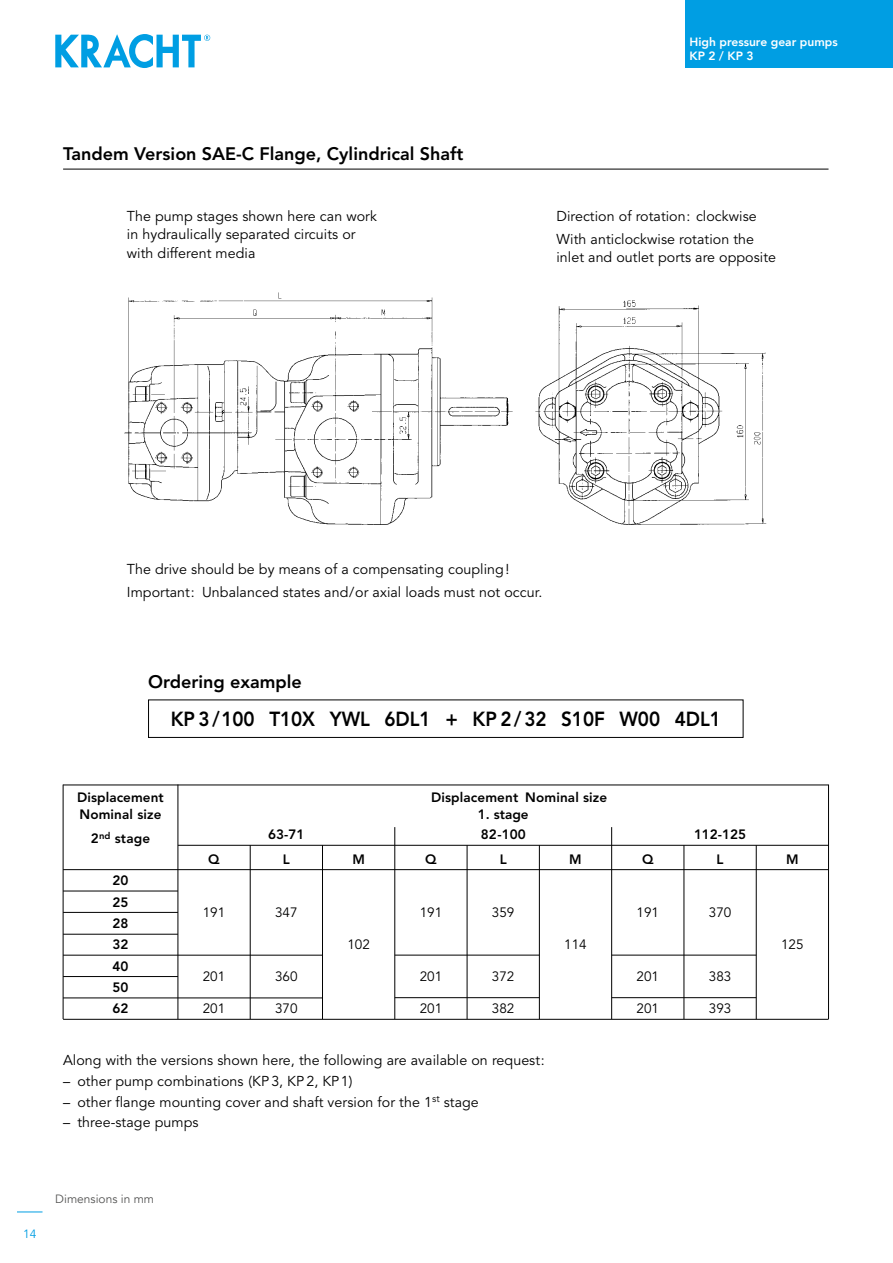
<style>
.page{position:relative;width:893px;height:1263px;background:#fff}
.page>*{position:absolute;margin:0;border:0;box-sizing:border-box;transform-origin:0 0}
.t1{font:800 20.25px "Avenir";letter-spacing:-.005em;color:#000;scale:.93 1}
.t2{font:800 18px "Avenir";color:#000}
.t3{font:15px "Avenir";color:#000}
.t4{font:14.25px/18.8px "Avenir";letter-spacing:.005em;color:#000}
.t5{font:800 13.5px/21.5px "Avenir";letter-spacing:.01em;color:#000}
.t6{font:13.5px "Avenir";color:#000}
.t7{font:800 12px/14.4px "Avenir";color:#fff}
.t8{font:12px "Avenir";color:#565655}
.t9{font:12px "Avenir";color:#009ee3}
</style>
<div class="page">
<svg style="left:55px;top:34px;width:155px;height:34px"></svg>
<svg style="left:17px;top:1211px;width:26px;height:1px"></svg>
<div style="left:685px;top:0;width:208px;height:68px;background:#009ee3"></div>
<hr style="left:63px;top:169px;width:765px;height:1px;background:#000">
<img style="left:124px;top:292px;width:643px;height:233px">
<hr style="left:63px;top:784px;width:765px;height:1px;background:#000">
<hr style="left:178px;top:845px;width:650px;height:1px;background:#000">
<hr style="left:63px;top:869px;width:765px;height:1px;background:#000">
<hr style="left:63px;top:891px;width:115px;height:1px;background:#000">
<hr style="left:63px;top:912px;width:115px;height:1px;background:#000">
<hr style="left:63px;top:934px;width:115px;height:1px;background:#000">
<hr style="left:63px;top:955px;width:259px;height:1px;background:#000">
<hr style="left:63px;top:976px;width:115px;height:1px;background:#000">
<hr style="left:63px;top:997px;width:259px;height:1px;background:#000">
<hr style="left:63px;top:1019px;width:765px;height:1px;background:#000">
<hr style="left:395px;top:955px;width:144px;height:1px;background:#000">
<hr style="left:395px;top:997px;width:144px;height:1px;background:#000">
<hr style="left:612px;top:955px;width:144px;height:1px;background:#000">
<hr style="left:612px;top:997px;width:144px;height:1px;background:#000">
<hr style="left:178px;top:784px;width:1px;height:235px;background:#000">
<hr style="left:63px;top:784px;width:1px;height:235px;background:#000">
<hr style="left:828px;top:784px;width:1px;height:235px;background:#000">
<hr style="left:250px;top:845px;width:1px;height:174px;background:#000">
<hr style="left:322px;top:845px;width:1px;height:174px;background:#000">
<hr style="left:467px;top:845px;width:1px;height:174px;background:#000">
<hr style="left:539px;top:845px;width:1px;height:174px;background:#000">
<hr style="left:611px;top:827px;width:1px;height:192px;background:#000">
<hr style="left:684px;top:845px;width:1px;height:174px;background:#000">
<hr style="left:756px;top:845px;width:1px;height:174px;background:#000">
<hr style="left:394px;top:827px;width:1px;height:192px;background:#000">
<div style="left:148px;top:699px;width:595px;height:39px;border:1px solid #000"></div>
<p class="t2" style="left:64px;top:143px;width:62px">Aufbau</p>
<p class="t2" style="left:63px;top:143px;width:402px">Tandem Version SAE-C Flange, Cylindrical Shaft</p>
<p class="t4" style="left:127px;top:207px;width:252px">The pump stages shown here can work in hydraulically separated circuits or with different media</p>
<p class="t7" style="left:689px;top:35px;width:150px">High pressure gear pumps<br>KP 2 / KP 3</p>
<p class="t4" style="left:556px;top:205px;width:202px;line-height:23px">Direction of rotation: clockwise<br>With anticlockwise rotation the</p>
<p class="t4" style="left:556px;top:248px;width:221px">inlet and outlet ports are opposite</p>
<p class="t4" style="left:127px;top:558px;width:417px;line-height:23px">The drive should be by means of a compensating coupling!<br>Important: Unbalanced states and/or axial loads must not occur.</p>
<p class="t3" style="left:465px;top:589px;width:10px">5</p>
<p class="t2" style="left:148px;top:671px;width:155px">Ordering example</p>
<h1 class="t1" style="left:171px;top:707px;width:593px">KP 3/100 T10X YWL 6DL1 + KP 2/32 S10F W00 4DL1</h1>
<p class="t2" style="left:455px;top:785px;width:109px">Ventilaufbau</p>
<p class="t2" style="left:64px;top:785px;width:115px">Beschreibung</p>
<p class="t5" style="left:77px;top:787px;width:88px">Displacement</p>
<p class="t5" style="left:431px;top:787px;width:178px">Displacement Nominal size</p>
<p class="t5" style="left:80px;top:804px;width:83px">Nominal size</p>
<p class="t5" style="left:478px;top:804px;width:52px">1. stage</p>
<p class="t5" style="left:91px;top:828px;width:61px">2<sup>nd</sup> stage</p>
<p class="t5" style="left:268px;top:823px;width:38px">63-71</p>
<p class="t5" style="left:481px;top:823px;width:46px">82-100</p>
<p class="t5" style="left:694px;top:823px;width:54px">112-125</p>
<p class="t5" style="left:208px;top:848px;width:13px">Q</p>
<p class="t5" style="left:283px;top:848px;width:9px">L</p>
<p class="t5" style="left:352px;top:848px;width:14px">M</p>
<p class="t5" style="left:425px;top:848px;width:13px">Q</p>
<p class="t5" style="left:500px;top:848px;width:9px">L</p>
<p class="t5" style="left:569px;top:848px;width:14px">M</p>
<p class="t5" style="left:642px;top:848px;width:13px">Q</p>
<p class="t5" style="left:717px;top:848px;width:9px">L</p>
<p class="t5" style="left:786px;top:848px;width:14px">M</p>
<p class="t5" style="left:113px;top:870px;width:17px">20<br>25</p>
<p class="t6" style="left:203px;top:904px;width:24px">191</p>
<p class="t6" style="left:275px;top:904px;width:24px">347</p>
<p class="t6" style="left:420px;top:904px;width:24px">191</p>
<p class="t6" style="left:492px;top:904px;width:24px">359</p>
<p class="t6" style="left:636px;top:904px;width:24px">191</p>
<p class="t6" style="left:709px;top:904px;width:24px">370</p>
<p class="t5" style="left:113px;top:912px;width:17px">28<br>32</p>
<p class="t6" style="left:347px;top:937px;width:24px">102</p>
<p class="t6" style="left:564px;top:937px;width:24px">114</p>
<p class="t6" style="left:781px;top:937px;width:24px">125</p>
<p class="t5" style="left:113px;top:955px;width:17px">40</p>
<p class="t5" style="left:113px;top:977px;width:17px">50<br>62</p>
<p class="t6" style="left:203px;top:969px;width:24px">201</p>
<p class="t6" style="left:275px;top:969px;width:24px">360</p>
<p class="t6" style="left:420px;top:969px;width:24px">201</p>
<p class="t6" style="left:492px;top:969px;width:24px">372</p>
<p class="t6" style="left:636px;top:969px;width:24px">201</p>
<p class="t6" style="left:709px;top:969px;width:24px">383</p>
<p class="t6" style="left:203px;top:1001px;width:24px">201</p>
<p class="t6" style="left:275px;top:1001px;width:24px">370</p>
<p class="t6" style="left:420px;top:1001px;width:24px">201</p>
<p class="t6" style="left:492px;top:1001px;width:24px">382</p>
<p class="t6" style="left:636px;top:1001px;width:24px">201</p>
<p class="t6" style="left:709px;top:1001px;width:24px">393</p>
<p class="t4" style="left:73px;top:1045px;width:323px">Zustand (Q &gt; 0) kein Unterdruck entstehen, da an-</p>
<p class="t4" style="left:63px;top:1051px;width:483px">Along with the versions shown here, the following are available on request:</p>
<p class="t4" style="left:63px;top:1072px;width:291px">– other pump combinations (KP 3, KP 2, KP1)</p>
<p class="t4" style="left:63px;top:1093px;width:417px">– other flange mounting cover and shaft version for the 1<sup>st</sup> stage</p>
<p class="t4" style="left:63px;top:1113px;width:137px">– three-stage pumps</p>
<p class="t9" style="left:23px;top:1227px;width:15px">14</p>
<p class="t8" style="left:55px;top:1192px;width:100px">Dimensions in mm</p>
</div>
